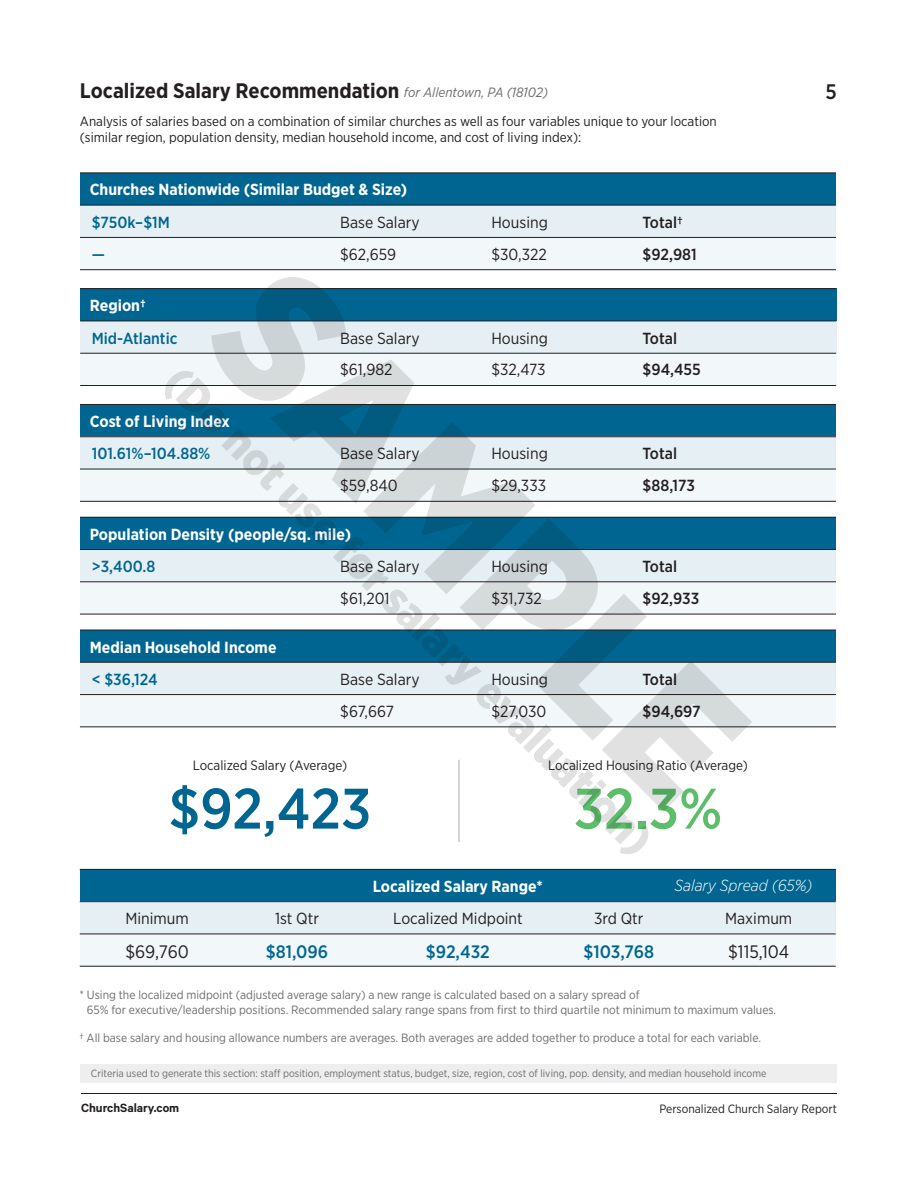
<style>
.page{position:relative;width:918px;height:1188px;background:#fff}
.page>*{position:absolute;margin:0;border:0;box-sizing:border-box;transform-origin:0 0}
.t1{font:500 57px "Gotham Narrow";color:#006691}
.t2{font:500 57px "Gotham Narrow";color:#5dbd6b}
.Heading-1{font:700 21px "Gotham Narrow";color:#231f20}
.t3{font:500 21px "Gotham Narrow";color:#231f20}
.Main_Body_text{font:500 18px "Gotham Narrow";color:#006691}
.Main_Body_text-2{font:18px "Gotham Narrow";color:#231f20}
.Main_Body_text-3{font:16.05px "Gotham Narrow";color:#231f20}
.t4{font:700 16.05px "Gotham Narrow";color:#fff}
.Main_Body_text-4{font:500 16.05px "Gotham Narrow";color:#231f20}
.Main_Body_text-5{font:500 16.05px "Gotham Narrow";color:#006691}
.Main_Body_text-6{font:italic 300 16.05px "Gotham Narrow";color:#fff}
.t5{font:13.5px "Gotham Narrow";color:#231f20}
.Heading-1-2{font:italic 13.5px "Gotham Narrow";color:#6c6d70}
.t6{font:600 13.5px "Calibre";color:#231f20}
.t7{font:12px "Gotham Narrow";color:#6c6d70}
.t8{font:12px "Gotham Narrow";color:#231f20}
.t9{font:10.5px "Gotham Narrow";color:#6c6d70}
</style>
<div class="page">
<img style="left:79px;top:172px;width:758px;height:922px">
<p class="Heading-1" style="left:80px;top:77px;width:321px">Localized Salary Recommendation</p>
<p class="Heading-1-2" style="left:404px;top:84px;width:146px">for Allentown, PA (18102)</p>
<p class="t5" style="left:80px;top:113px;width:638px">Analysis of salaries based on a combination of similar churches as well as four variables unique to your location</p>
<p class="t5" style="left:80px;top:129px;width:503px">(similar region, population density, median household income, and cost of living index):</p>
<p class="t4" style="left:90px;top:179px;width:319px">Churches Nationwide (Similar Budget &amp; Size)</p>
<p class="Main_Body_text-5" style="left:92px;top:212px;width:80px">$750k–$1M</p>
<p class="Main_Body_text-5" style="left:92px;top:244px;width:15px">—</p>
<p class="t4" style="left:90px;top:295px;width:57px">Region†</p>
<p class="Main_Body_text-5" style="left:92px;top:328px;width:87px">Mid-Atlantic</p>
<p class="t4" style="left:90px;top:411px;width:142px">Cost of Living Index</p>
<p class="Main_Body_text-5" style="left:92px;top:443px;width:120px">101.61%–104.88%</p>
<p class="Main_Body_text-3" style="left:340px;top:212px;width:81px">Base Salary</p>
<p class="Main_Body_text-3" style="left:491px;top:212px;width:58px">Housing</p>
<p class="Main_Body_text-4" style="left:643px;top:212px;width:42px">Total†</p>
<p class="Main_Body_text-3" style="left:340px;top:244px;width:58px">$62,659</p>
<p class="Main_Body_text-3" style="left:491px;top:244px;width:57px">$30,322</p>
<p class="Main_Body_text-4" style="left:643px;top:244px;width:56px">$92,981</p>
<p class="Main_Body_text-3" style="left:340px;top:328px;width:81px">Base Salary</p>
<p class="Main_Body_text-3" style="left:491px;top:328px;width:58px">Housing</p>
<p class="Main_Body_text-4" style="left:643px;top:328px;width:36px">Total</p>
<p class="Main_Body_text-3" style="left:340px;top:360px;width:54px">$61,982</p>
<p class="Main_Body_text-3" style="left:491px;top:360px;width:56px">$32,473</p>
<p class="Main_Body_text-4" style="left:643px;top:360px;width:60px">$94,455</p>
<p class="Main_Body_text-3" style="left:340px;top:444px;width:81px">Base Salary</p>
<p class="Main_Body_text-3" style="left:491px;top:444px;width:58px">Housing</p>
<p class="Main_Body_text-4" style="left:643px;top:444px;width:36px">Total</p>
<p class="Main_Body_text-3" style="left:340px;top:475px;width:59px">$59,840</p>
<p class="Main_Body_text-3" style="left:491px;top:476px;width:56px">$29,333</p>
<p class="Main_Body_text-4" style="left:643px;top:475px;width:54px">$88,173</p>
<p class="t4" style="left:90px;top:524px;width:263px">Population Density (people/sq. mile)</p>
<p class="Main_Body_text-5" style="left:92px;top:556px;width:65px">&gt;3,400.8</p>
<p class="t4" style="left:90px;top:637px;width:188px">Median Household Income</p>
<p class="Main_Body_text-5" style="left:92px;top:669px;width:67px">&lt; $36,124</p>
<p class="Main_Body_text-3" style="left:340px;top:557px;width:81px">Base Salary</p>
<p class="Main_Body_text-3" style="left:491px;top:557px;width:58px">Housing</p>
<p class="Main_Body_text-4" style="left:643px;top:556px;width:36px">Total</p>
<p class="Main_Body_text-3" style="left:340px;top:588px;width:51px">$61,201</p>
<p class="Main_Body_text-3" style="left:491px;top:588px;width:52px">$31,732</p>
<p class="Main_Body_text-4" style="left:643px;top:588px;width:58px">$92,933</p>
<p class="Main_Body_text-3" style="left:340px;top:669px;width:81px">Base Salary</p>
<p class="Main_Body_text-3" style="left:491px;top:669px;width:58px">Housing</p>
<p class="Main_Body_text-4" style="left:643px;top:669px;width:36px">Total</p>
<p class="Main_Body_text-3" style="left:340px;top:701px;width:55px">$67,667</p>
<p class="Main_Body_text-3" style="left:491px;top:701px;width:57px">$27,030</p>
<p class="Main_Body_text-4" style="left:643px;top:701px;width:60px">$94,697</p>
<p class="t5" style="left:193px;top:757px;width:156px">Localized Salary (Average)</p>
<p class="t5" style="left:548px;top:757px;width:201px">Localized Housing Ratio (Average)</p>
<p class="t1" style="left:169px;top:772px;width:204px">$92,423</p>
<p class="t2" style="left:574px;top:772px;width:150px">32.3%</p>
<p class="t3" style="left:826px;top:78px;width:13px">5</p>
<p class="t4" style="left:373px;top:876px;width:172px">Localized Salary Range*</p>
<p class="Main_Body_text-6" style="left:674px;top:875px;width:139px">Salary Spread (65%)</p>
<p class="Main_Body_text-3" style="left:126px;top:909px;width:65px">Minimum</p>
<p class="Main_Body_text-3" style="left:275px;top:909px;width:45px">1st Qtr</p>
<p class="Main_Body_text-3" style="left:393px;top:909px;width:131px">Localized Midpoint</p>
<p class="Main_Body_text-3" style="left:594px;top:909px;width:51px">3rd Qtr</p>
<p class="Main_Body_text-3" style="left:725px;top:909px;width:69px">Maximum</p>
<p class="Main_Body_text-2" style="left:125px;top:941px;width:65px">$69,760</p>
<p class="Main_Body_text" style="left:266px;top:941px;width:64px">$81,096</p>
<p class="Main_Body_text" style="left:426px;top:941px;width:65px">$92,432</p>
<p class="Main_Body_text" style="left:584px;top:941px;width:72px">$103,768</p>
<p class="Main_Body_text-2" style="left:728px;top:941px;width:63px">$115,104</p>
<p class="t7" style="left:80px;top:987px;width:562px">* Using the localized midpoint (adjusted average salary) a new range is calculated based on a salary spread of</p>
<p class="t7" style="left:80px;top:1030px;width:683px">† All base salary and housing allowance numbers are averages. Both averages are added together to produce a total for each variable.</p>
<p class="t7" style="left:87px;top:1002px;width:691px">65% for executive/leadership positions. Recommended salary range spans from first to third quartile not minimum to maximum values.</p>
<p class="t9" style="left:91px;top:1067px;width:677px">Criteria used to generate this section: staff position, employment status, budget, size, region, cost of living, pop. density, and median household income</p>
<p class="t6" style="left:81px;top:1100px;width:100px">ChurchSalary.com</p>
<p class="t8" style="left:659px;top:1101px;width:179px">Personalized Church Salary Report</p>
</div>
